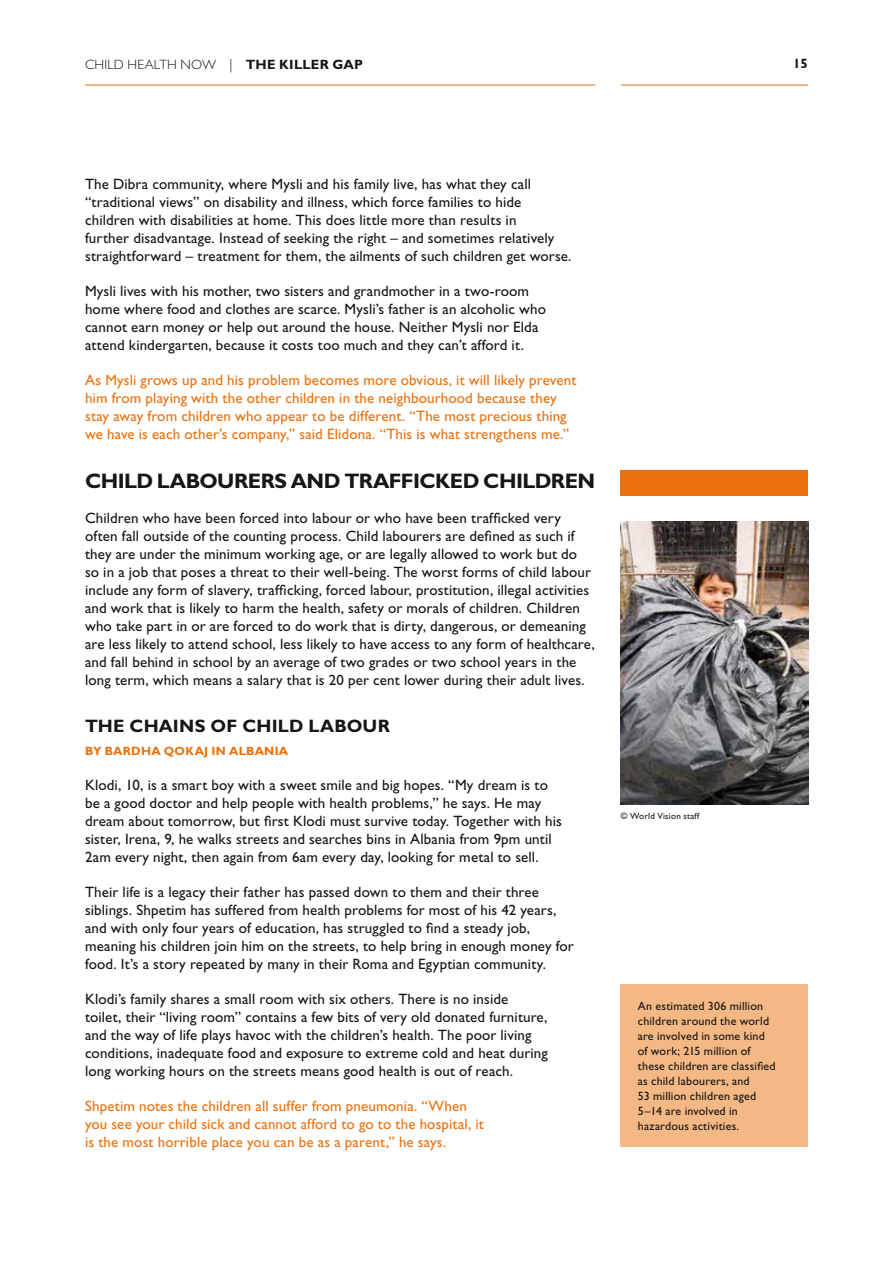
<style>
.page{position:relative;width:893px;height:1263px;background:#fff}
.page>*{position:absolute;margin:0;border:0;box-sizing:border-box;transform-origin:0 0}
.t1{font:700 21px "Gill Sans Std";letter-spacing:-.025em;color:#161614}
.t2{font:700 18px "Gill Sans Std";letter-spacing:.01em;color:#161614}
.t3{font:15px/18px "Gill Sans Std";letter-spacing:.01em;color:#161614}
.t4{font:15px/18px "Gill Sans Std";letter-spacing:.01em;color:#ec710e}
.t5{font:300 13.5px "Gill Sans Std";letter-spacing:.015em;color:#161614}
.t6{font:700 13.5px "Gill Sans Std";color:#161614}
.t7{font:12px/15px "Gill Sans Std";letter-spacing:.015em;color:#161614}
.t8{font:700 12px "Gill Sans Std";letter-spacing:.02em;color:#ec710e}
.t9{font:9px "Gill Sans Std";letter-spacing:.025em;color:#161614}
.s1{font-weight:700}
</style>
<div class="page">
<hr style="left:85px;top:85px;width:510px;height:1px;background:#ec710e">
<hr style="left:621px;top:85px;width:187px;height:1px;background:#ec710e">
<div style="left:621px;top:985px;width:187px;height:162px;background:#f4b884"></div>
<img style="left:621px;top:522px;width:188px;height:282px">
<div style="left:621px;top:471px;width:187px;height:25px;background:#ec710e"></div>
<p class="t5" style="left:85px;top:57px;width:279px">CHILD HEALTH NOW | <span class="s1">THE KILLER GAP</span></p>
<p class="t6" style="left:793px;top:55px;width:16px">15</p>
<p class="t3" style="left:85px;top:175px;width:488px">The Dibra community, where Mysli and his family live, has what they call “traditional views” on disability and illness, which force families to hide children with disabilities at home. This does little more than results in<br>further disadvantage. Instead of seeking the right – and sometimes relatively straightforward – treatment for them, the ailments of such children get worse.</p>
<p class="t3" style="left:85px;top:282px;width:462px">Mysli lives with his mother, two sisters and grandmother in a two-room home where food and clothes are scarce. Mysli’s father is an alcoholic who cannot earn money or help out around the house. Neither Mysli nor Elda attend kindergarten, because it costs too much and they can’t afford it.</p>
<p class="t4" style="left:85px;top:371px;width:493px">As Mysli grows up and his problem becomes more obvious, it will likely prevent him from playing with the other children in the neighbourhood because they stay away from children who appear to be different. “The most precious thing we have is each other’s company,” said Elidona. “This is what strengthens me.”</p>
<h1 class="t1" style="left:85px;top:469px;width:512px">CHILD LABOURERS AND TRAFFICKED CHILDREN</h1>
<p class="t3" style="left:85px;top:509px;width:511px">Children who have been forced into labour or who have been trafficked very often fall outside of the counting process. Child labourers are defined as such if they are under the minimum working age, or are legally allowed to work but do so in a job that poses a threat to their well-being. The worst forms of child labour include any form of slavery, trafficking, forced labour, prostitution, illegal activities and work that is likely to harm the health, safety or morals of children. Children who take part in or are forced to do work that is dirty, dangerous, or demeaning are less likely to attend school, less likely to have access to any form of healthcare, and fall behind in school by an average of two grades or two school years in the long term, which means a salary that is 20 per cent lower during their adult lives.</p>
<p class="t2" style="left:85px;top:715px;width:306px">THE CHAINS OF CHILD LABOUR</p>
<p class="t8" style="left:85px;top:744px;width:205px">BY BARDHA QOKAJ IN ALBANIA</p>
<p class="t3" style="left:85px;top:776px;width:478px">Klodi, 10, is a smart boy with a sweet smile and big hopes. “My dream is to be a good doctor and help people with health problems,” he says. He may dream about tomorrow, but first Klodi must survive today. Together with his sister, Irena, 9, he walks streets and searches bins in Albania from 9pm until 2am every night, then again from 6am every day, looking for metal to sell.</p>
<p class="t3" style="left:85px;top:883px;width:490px">Their life is a legacy their father has passed down to them and their three siblings. Shpetim has suffered from health problems for most of his 42 years, and with only four years of education, has struggled to find a steady job, meaning his children join him on the streets, to help bring in enough money for food. It’s a story repeated by many in their Roma and Egyptian community.</p>
<p class="t3" style="left:85px;top:990px;width:464px">Klodi’s family shares a small room with six others. There is no inside toilet, their “living room” contains a few bits of very old donated furniture, and the way of life plays havoc with the children’s health. The poor living conditions, inadequate food and exposure to extreme cold and heat during long working hours on the streets means good health is out of reach.</p>
<p class="t4" style="left:85px;top:1097px;width:400px">Shpetim notes the children all suffer from pneumonia. “When you see your child sick and cannot afford to go to the hospital, it is the most horrible place you can be as a parent,” he says.</p>
<p class="t9" style="left:621px;top:811px;width:80px">© World Vision staff</p>
<p class="t7" style="left:638px;top:998px;width:139px">An estimated 306 million children around the world are involved in some kind of work; 215 million of these children are classified as child labourers, and<br>53 million children aged<br>5–14 are involved in hazardous activities.</p>
</div>
